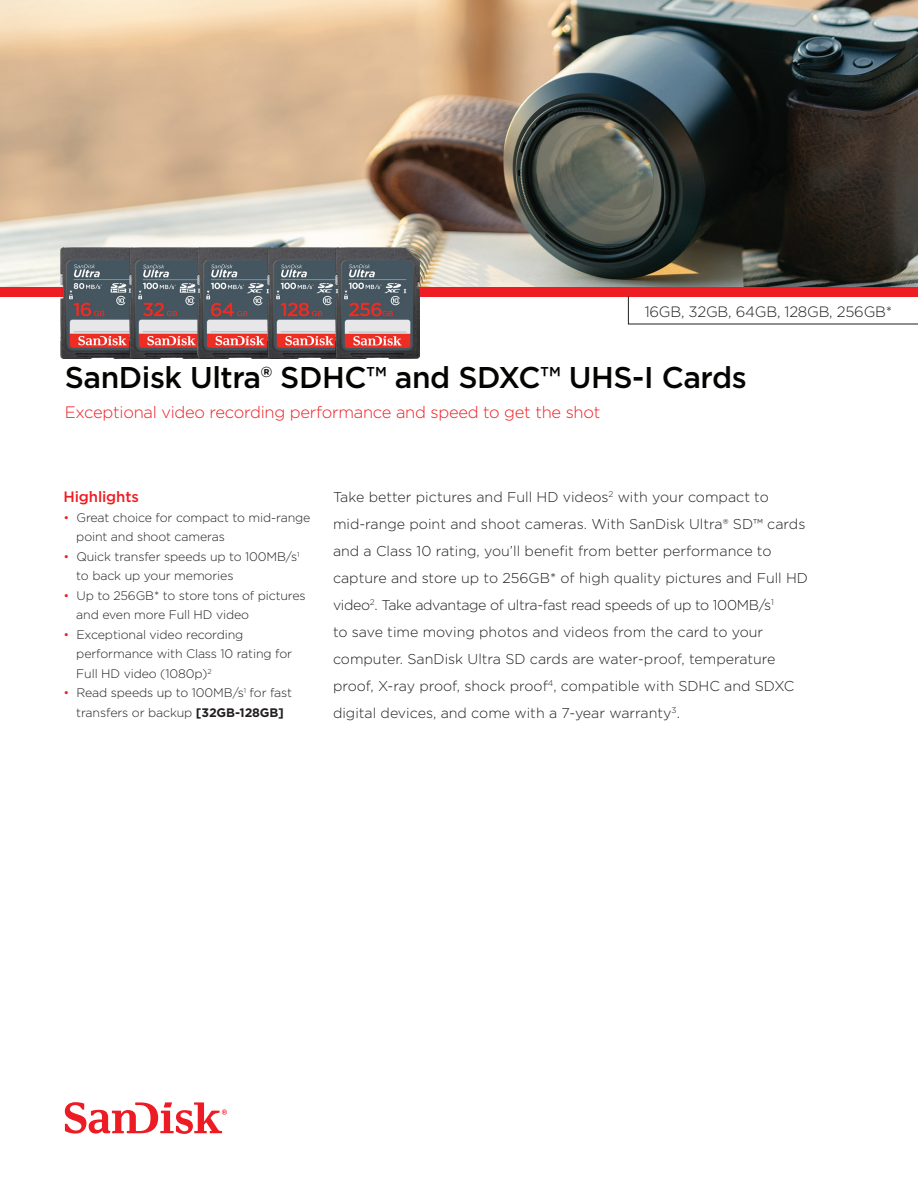
<style>
.page{position:relative;width:918px;height:1188px;background:#fff}
.page>*{position:absolute;margin:0;border:0;box-sizing:border-box;transform-origin:0 0}
.Front_Title_Name{font:500 30px "Gotham";letter-spacing:-.015em;color:#040503}
.Front_Subhead_title{font:300 16.5px "Gotham";letter-spacing:-.015em;color:#ee1d23}
.Mouse_copy_-_copyrig{font:300 15px "Gotham";letter-spacing:-.015em;color:#231f20}
.Front_Sidebar_headli{font:500 15px "Gotham";letter-spacing:-.01em;color:#ee1d23}
.Body-text_run{font:300 14.25px/27px "Gotham";color:#231f20}
.Body-text_run-2{font:300 14.25px "Gotham";letter-spacing:-.025em;color:#231f20}
.t1{font:300 12.3px "Gotham";letter-spacing:-.01em;color:#231f20}
.t2{font:300 12.3px "Gotham";color:#ee1d23}
.Body-text_run-3{font:300 8.25px "Gotham";color:#231f20}
.t3{font:300 7.2px "Gotham";color:#231f20}
.s1{font-size:12.3px}
.s2{font-weight:700}
.s3{font-size:14.25px}
</style>
<div class="page">
<img style="left:0;top:0;width:918px;height:287px">
<div style="left:0;top:287px;width:918px;height:9px;background:#ee1d23"></div>
<svg style="left:65px;top:1102px;width:162px;height:32px"></svg>
<svg style="left:628px;top:296px;width:290px;height:28px"></svg>
<img style="left:60px;top:247px;width:70px;height:112px">
<img style="left:130px;top:247px;width:68px;height:112px">
<img style="left:198px;top:247px;width:69px;height:112px">
<img style="left:267px;top:247px;width:68px;height:112px">
<img style="left:335px;top:247px;width:85px;height:112px">
<p class="Mouse_copy_-_copyrig" style="left:645px;top:302px;width:249px">16GB, 32GB, 64GB, 128GB, 256GB*</p>
<p class="Front_Title_Name" style="left:65px;top:358px;width:683px">SanDisk Ultra® SDHC™ and SDXC™ UHS I- Cards</p>
<p class="Front_Subhead_title" style="left:65px;top:402px;width:537px">Exceptional video recording performance and speed to get the shot</p>
<p class="Front_Sidebar_headli" style="left:64px;top:487px;width:77px">Highlights</p>
<p class="t1" style="left:76px;top:510px;width:235px">Great choice for compact to mid-range</p>
<p class="t2" style="left:64px;top:510px;width:7px">•</p>
<p class="t2" style="left:64px;top:549px;width:7px">•</p>
<p class="t2" style="left:64px;top:588px;width:7px">•</p>
<p class="t2" style="left:64px;top:627px;width:7px">•</p>
<p class="t2" style="left:64px;top:685px;width:7px">•</p>
<p class="t1" style="left:76px;top:529px;width:150px">point and shoot cameras</p>
<p class="t1" style="left:76px;top:549px;width:224px">Quick transfer speeds up to 100M B <sup>1</sup>s/</p>
<p class="t1" style="left:76px;top:568px;width:159px">to back up your memories</p>
<p class="t1" style="left:76px;top:588px;width:231px">Up to 256GB* to store tons of pictures</p>
<p class="t1" style="left:76px;top:607px;width:174px">and even more Full HD video</p>
<p class="t1" style="left:76px;top:627px;width:169px">Exceptional video recording</p>
<p class="t1" style="left:76px;top:646px;width:217px">performance with Class 10 rating for</p>
<p class="t3" style="left:202px;top:666px;width:11px">2<span class="s1">(</span></p>
<p class="t1" style="left:76px;top:666px;width:128px">Full HD video (1080p</p>
<p class="t1" style="left:76px;top:685px;width:217px">Read speeds up to 100M B <sup>1</sup>s/ for fast</p>
<p class="t1" style="left:76px;top:705px;width:209px">transfers or backup <span class="s2">[32GB-128GB[</span></p>
<p class="Body-text_run-3" style="left:609px;top:489px;width:6px">2</p>
<p class="Body-text_run" style="left:333px;top:483px;width:477px">Take better pictures and Full HD videos<br>mid-range point and shoot cameras. With SanDisk Ultra® SD™ cards and a Class 10 rating, you l l’ benefit from better performance to capture and store up to 256GB* of high quality pictures and Full HD</p>
<p class="Body-text_run-3" style="left:370px;top:597px;width:6px">2</p>
<p class="Body-text_run" style="left:618px;top:483px;width:153px">with your compact to</p>
<p class="Body-text_run-2" style="left:333px;top:595px;width:442px">video . Take advantage of ultra fast read speeds of up to 100MB <sup>1</sup>s/</p>
<p class="Body-text_run" style="left:537px;top:591px;width:7px">-</p>
<p class="Body-text_run" style="left:333px;top:618px;width:432px">to save time moving photos and videos from the card to your</p>
<p class="Body-text_run" style="left:333px;top:645px;width:444px">computer. SanDisk Ultra SD cards are water-proof, temperature</p>
<p class="Body-text_run" style="left:561px;top:672px;width:235px">compatible with SDHC and SDXC</p>
<p class="Body-text_run-3" style="left:548px;top:678px;width:10px">4<span class="s3">,</span></p>
<p class="Body-text_run" style="left:333px;top:672px;width:216px">proof X, -ray proof, shock proof</p>
<p class="Body-text_run-3" style="left:672px;top:705px;width:10px">3<span class="s3">.</span></p>
<p class="Body-text_run" style="left:333px;top:699px;width:340px">digital devices, and come with a 7-year warranty</p>
</div>
